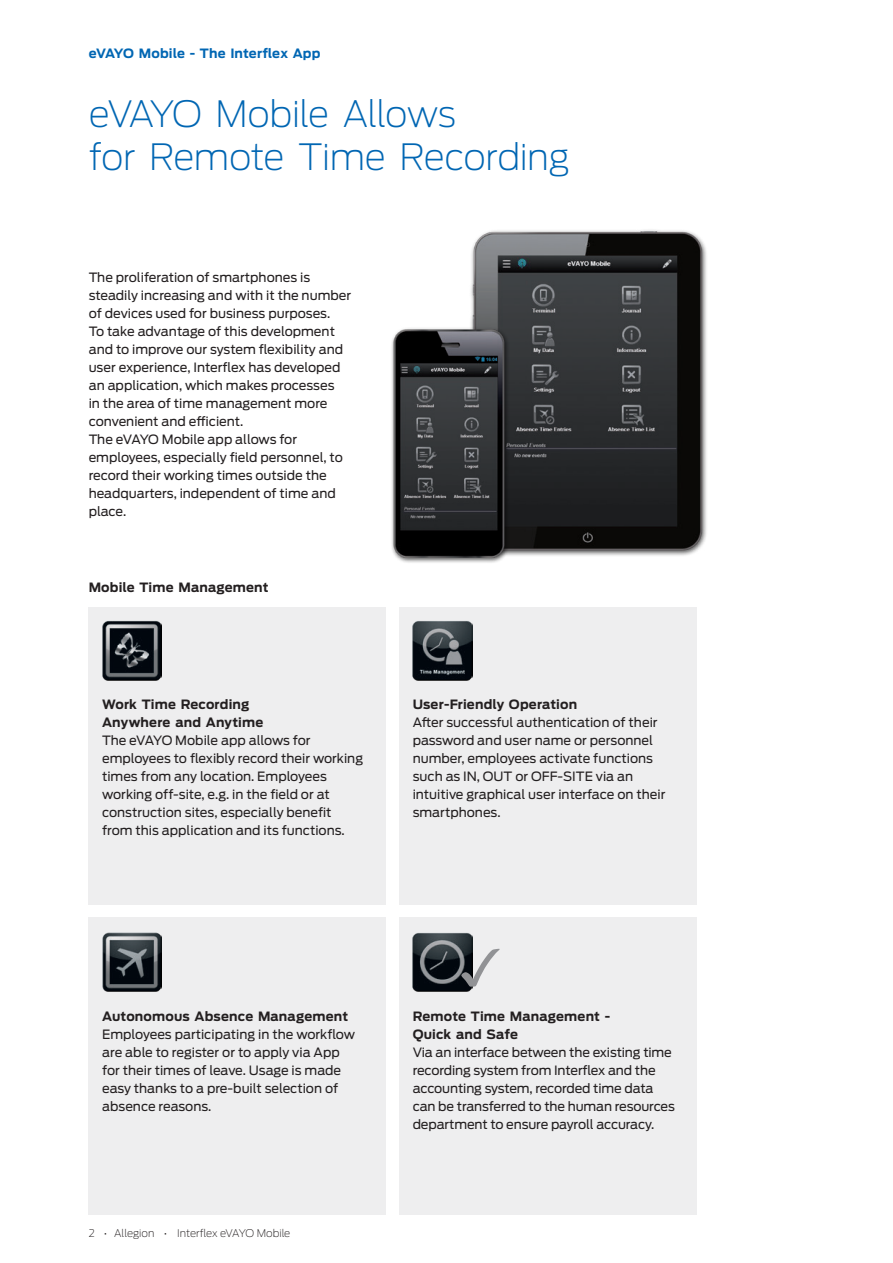
<style>
.page{position:relative;width:893px;height:1263px;background:#fff}
.page>*{position:absolute;margin:0;border:0;box-sizing:border-box;transform-origin:0 0}
.t1{font:200 36px/43.5px "Antenna";letter-spacing:-.015em;color:#0166b3}
.t2{font:12.75px/18px "Antenna";color:#231f20}
.t3{font:700 12.75px/18px "Antenna";letter-spacing:.01em;color:#231f20}
.t4{font:700 12.75px "Antenna";letter-spacing:.01em;color:#0166b3}
.t5{font:200 10.5px "Antenna";color:#231f20}
</style>
<div class="page">
<div style="left:89px;top:917px;width:297px;height:298px;background:#eeeeef"></div>
<div style="left:89px;top:607px;width:297px;height:297px;background:#eeeeef"></div>
<div style="left:399px;top:917px;width:297px;height:298px;background:#eeeeef"></div>
<div style="left:399px;top:607px;width:297px;height:297px;background:#eeeeef"></div>
<img style="left:102px;top:932px;width:60px;height:59px">
<img style="left:102px;top:621px;width:60px;height:59px">
<img style="left:413px;top:621px;width:59px;height:59px">
<img style="left:413px;top:932px;width:59px;height:59px">
<svg style="left:461px;top:949px;width:39px;height:38px"></svg>
<img style="left:471px;top:230px;width:236px;height:379px">
<img style="left:391px;top:319px;width:132px;height:251px">
<p class="t4" style="left:89px;top:45px;width:233px">eVAYO Mobile - The Interflex App</p>
<h1 class="t1" style="left:89px;top:91px;width:482px">eVAYO Mobile Allows<br>for Remote Time Recording</h1>
<p class="t2" style="left:89px;top:268px;width:264px">The proliferation of smartphones is steadily increasing and with it the number of devices used for business purposes.<br>To take advantage of this development and to improve our system flexibility and user experience, Interflex has developed an application, which makes processes<br>in the area of time management more convenient and efficient.<br>The eVAYO Mobile app allows for employees, especially field personnel, to record their working times outside the headquarters, independent of time and place.</p>
<p class="t3" style="left:89px;top:578px;width:181px">Mobile Time Management</p>
<p class="t3" style="left:102px;top:695px;width:163px">Work Time Recording<br>Anywhere and Anytime</p>
<p class="t2" style="left:102px;top:731px;width:263px">The eVAYO Mobile app allows for employees to flexibly record their working times from any location. Employees working off-site, e.g. in the field or at construction sites, especially benefit from this application and its functions.</p>
<p class="t3" style="left:413px;top:695px;width:166px">User-Friendly Operation</p>
<p class="t2" style="left:413px;top:713px;width:254px">After successful authentication of their password and user name or personnel number, employees activate functions such as IN, OUT or OFF-SITE via an intuitive graphical user interface on their smartphones.</p>
<p class="t3" style="left:102px;top:1007px;width:248px">Autonomous Absence Management</p>
<p class="t2" style="left:102px;top:1025px;width:254px">Employees participating in the workflow are able to register or to apply via App for their times of leave. Usage is made easy thanks to a pre-built selection of absence reasons.</p>
<p class="t5" style="left:89px;top:1226px;width:203px">2 • Allegion • Interflex eVAYO Mobile</p>
<p class="t3" style="left:413px;top:1007px;width:199px">Remote Time Management -<br>Quick and Safe</p>
<p class="t2" style="left:413px;top:1043px;width:264px">Via an interface between the existing time recording system from Interflex and the accounting system, recorded time data can be transferred to the human resources department to ensure payroll accuracy.</p>
</div>
